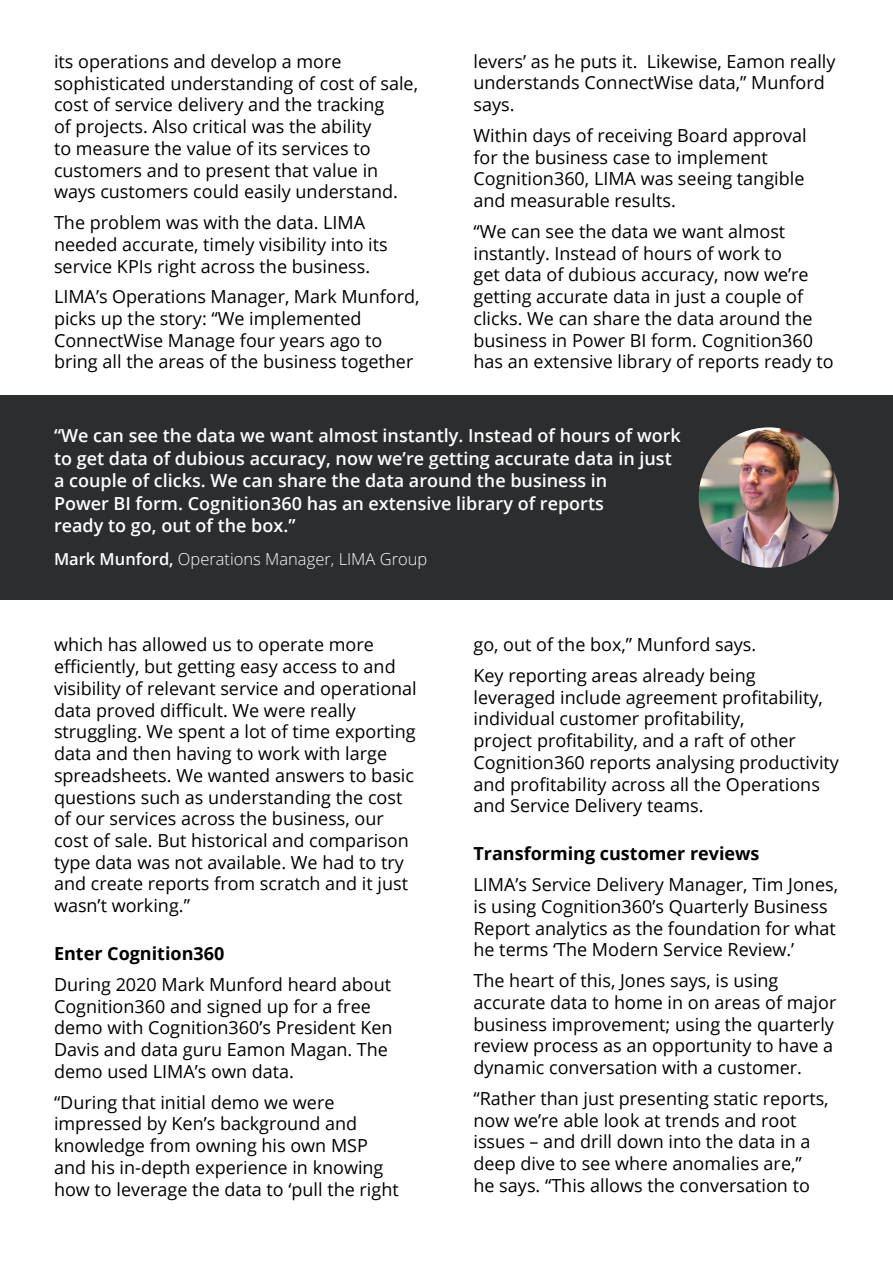
<style>
.page{position:relative;width:893px;height:1263px;background:#fff}
.page>*{position:absolute;margin:0;border:0;box-sizing:border-box;transform-origin:0 0}
.t1{font:18px/21.8px "Open Sans";color:#000}
.t2{font:600 18px/22.5px "Open Sans";color:#fff}
.t3{font:700 18px "Open Sans";color:#000}
.t4{font:300 16.5px "Open Sans";color:#fff}
.s1{font-weight:600}
</style>
<div class="page">
<div style="left:0;top:395px;width:893px;height:205px;background:#2c2d2f"></div>
<img style="left:699px;top:427px;width:140px;height:141px;border-radius:70px">
<p class="t1" style="left:54px;top:50px;width:366px">its operations and develop a more sophisticated understanding of cost of sale, cost of service delivery and the tracking<br>of projects. Also critical was the ability<br>to measure the value of its services to customers and to present that value in ways customers could easily understand.</p>
<p class="t1" style="left:54px;top:211px;width:335px">The problem was with the data. LIMA needed accurate, timely visibility into its service KPIs right across the business.</p>
<p class="t1" style="left:54px;top:285px;width:367px">LIMA’s Operations Manager, Mark Munford, picks up the story: “We implemented ConnectWise Manage four years ago to bring all the areas of the business together</p>
<p class="t1" style="left:473px;top:50px;width:364px">levers’ as he puts it. Likewise, Eamon really understands ConnectWise data,” Munford says.</p>
<p class="t1" style="left:473px;top:124px;width:335px">Within days of receiving Board approval for the business case to implement Cognition360, LIMA was seeing tangible and measurable results.</p>
<p class="t1" style="left:473px;top:220px;width:362px">“We can see the data we want almost instantly. Instead of hours of work to<br>get data of dubious accuracy, now we’re getting accurate data in just a couple of clicks. We can share the data around the business in Power BI form. Cognition360 has an extensive library of reports ready to</p>
<p class="t2" style="left:54px;top:424px;width:628px">“We can see the data we want almost instantly. Instead of hours of work to get data of dubious accuracy, now we’re getting accurate data in just a couple of clicks. We can share the data around the business in<br>Power BI form. Cognition360 has an extensive library of reports<br>ready to go, out of the box.”</p>
<p class="t4" style="left:54px;top:548px;width:375px"><span class="s1">Mark Munford,</span> Operations Manager, LIMA Group</p>
<p class="t1" style="left:54px;top:633px;width:364px">which has allowed us to operate more efficiently, but getting easy access to and visibility of relevant service and operational data proved difficult. We were really struggling. We spent a lot of time exporting data and then having to work with large spreadsheets. We wanted answers to basic questions such as understanding the cost of our services across the business, our cost of sale. But historical and comparison type data was not available. We had to try and create reports from scratch and it just wasn’t working.”</p>
<p class="t3" style="left:54px;top:941px;width:172px">Enter Cognition360</p>
<p class="t1" style="left:54px;top:973px;width:340px">During 2020 Mark Munford heard about Cognition360 and signed up for a free demo with Cognition360’s President Ken Davis and data guru Eamon Magan. The demo used LIMA’s own data.</p>
<p class="t1" style="left:54px;top:1091px;width:346px">“During that initial demo we were impressed by Ken’s background and knowledge from owning his own MSP and his in-depth experience in knowing how to leverage the data to ‘pull the right</p>
<p class="t1" style="left:473px;top:629px;width:284px;line-height:30.8px">go, out of the box,” Munford says.<br>Key reporting areas already being</p>
<p class="t1" style="left:473px;top:686px;width:367px">leveraged include agreement profitability, individual customer profitability,<br>project profitability, and a raft of other Cognition360 reports analysing productivity and profitability across all the Operations and Service Delivery teams.</p>
<p class="t3" style="left:473px;top:841px;width:288px">Transforming customer reviews</p>
<p class="t1" style="left:473px;top:873px;width:366px">LIMA’s Service Delivery Manager, Tim Jones, is using Cognition360’s Quarterly Business Report analytics as the foundation for what he terms ‘The Modern Service Review.’</p>
<p class="t1" style="left:473px;top:969px;width:364px">The heart of this, Jones says, is using accurate data to home in on areas of major business improvement; using the quarterly review process as an opportunity to have a dynamic conversation with a customer.</p>
<p class="t1" style="left:473px;top:1087px;width:357px">“Rather than just presenting static reports, now we’re able look at trends and root issues – and drill down into the data in a deep dive to see where anomalies are,”<br>he says. “This allows the conversation to</p>
</div>
